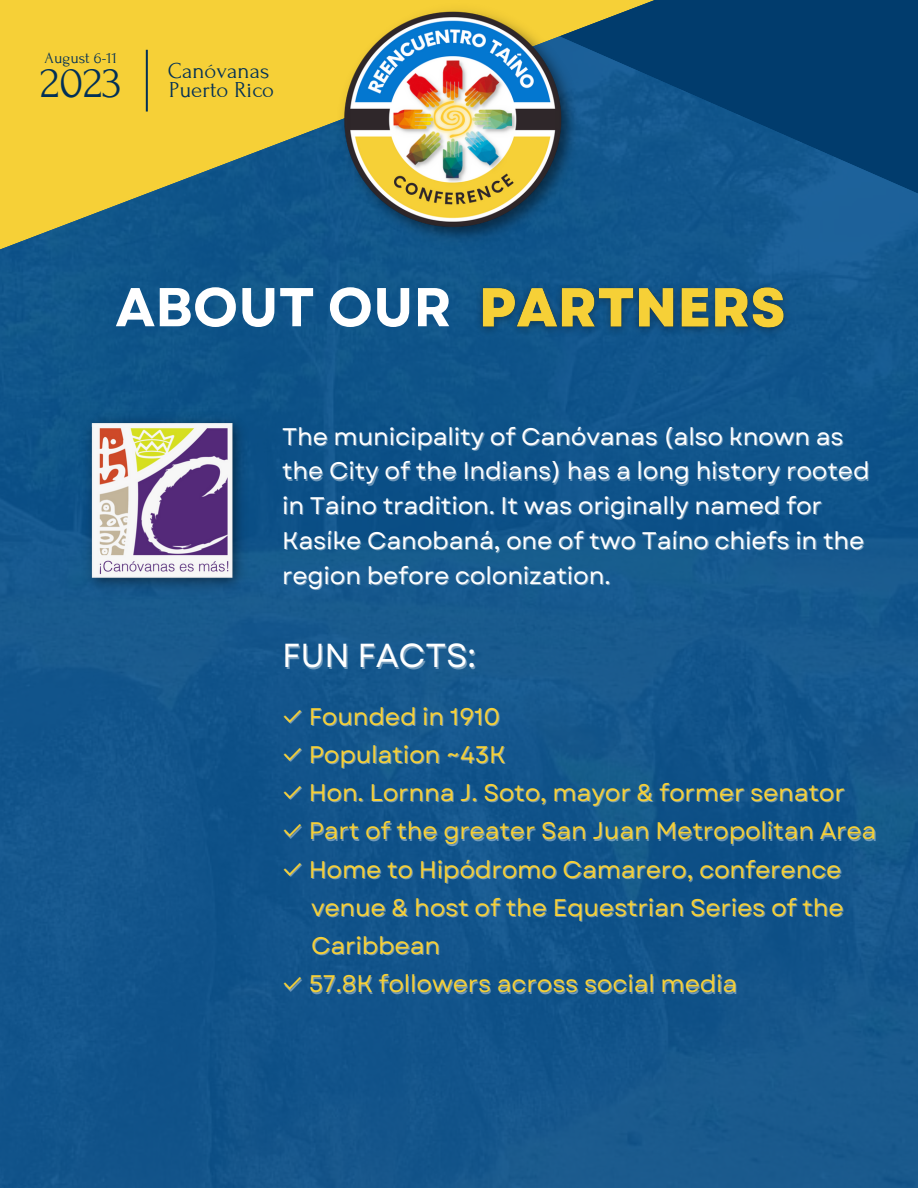
<style>
.page{position:relative;width:918px;height:1188px;background:#fff}
.page>*{position:absolute;margin:0;border:0;box-sizing:border-box;transform-origin:0 0}
.t1{font:700 54.6px "Garet";color:#fff}
.t2{font:44.85px "Forum";color:#013057}
.t3{font:33.3px "Garet";letter-spacing:-.005em;color:#fff}
.t4{font:24px "Garet";letter-spacing:-.005em;color:#f6d037}
.t5{font:24px/34.8px "Garet";letter-spacing:-.005em;color:#fff}
.t6{font:22.8px "Forum";color:#013057}
.t7{font:15.9px "Forum";color:#013057}
</style>
<div class="page">
<img style="left:0;top:206px;width:918px;height:982px">
<svg style="left:879px;top:0;width:39px;height:206px;background:#033f71"></svg>
<svg style="left:0;top:0;width:879px;height:257px;background:#678065"></svg>
<img style="left:336px;top:0;width:246px;height:251px">
<hr style="left:146px;top:50px;width:2px;height:62px;background:#013057">
<img style="left:79px;top:408px;width:171px;height:191px">
<img style="left:465px;top:256px;width:335px;height:108px">
<p class="t7" style="left:45px;top:49px;width:74px">August 6-11</p>
<p class="t2" style="left:40px;top:59px;width:83px">2023</p>
<p class="t6" style="left:168px;top:59px;width:103px">Canóvanas</p>
<p class="t6" style="left:169px;top:78px;width:107px">Puerto Rico</p>
<p class="t1" style="left:115px;top:268px;width:338px">ABOUT OUR</p>
<p class="t5" style="left:282px;top:419px;width:589px">The municipality of Canóvanas (also known as the City of the Indians) has a long history rooted in Taíno tradition. It was originally named for Kasíke Canobaná, one of two Taíno chiefs in the region before colonization.</p>
<p class="t3" style="left:282px;top:632px;width:195px">FUN FACTS:</p>
<p class="t4" style="left:282px;top:699px;width:219px">✓ Founded in 1910</p>
<p class="t4" style="left:282px;top:737px;width:225px">✓ Population ~43K</p>
<p class="t4" style="left:282px;top:776px;width:564px">✓ Hon. Lornna J. Soto, mayor &amp; former senator</p>
<p class="t4" style="left:282px;top:814px;width:596px">✓ Part of the greater San Juan Metropolitan Area</p>
<p class="t4" style="left:282px;top:852px;width:561px">✓ Home to Hipódromo Camarero, conference</p>
<p class="t4" style="left:311px;top:890px;width:534px">venue &amp; host of the Equestrian Series of the</p>
<p class="t4" style="left:311px;top:929px;width:131px">Caribbean</p>
<p class="t4" style="left:282px;top:967px;width:457px">✓ 57.8K followers across social media</p>
</div>
